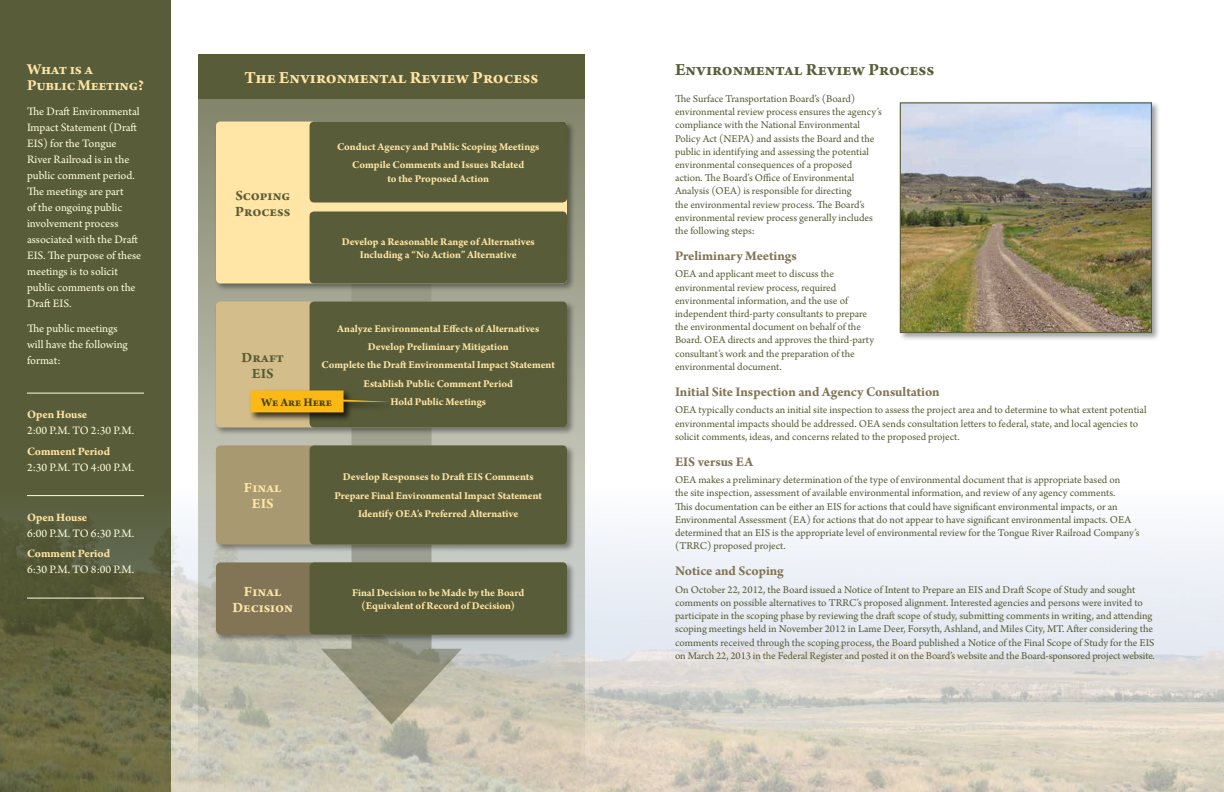
<style>
.page{position:relative;width:1224px;height:792px;background:#fff}
.page>*{position:absolute;margin:0;border:0;box-sizing:border-box;transform-origin:0 0}
.t1{font:700 18px "Arno Pro";color:#ffe5a6}
.t2{font:700 18px "Arno Pro";color:#585c38}
.t3{font:700 16px/16px "Arno Pro";letter-spacing:-.015em;color:#ffe5a6}
.t4{font:700 15px/16px "Arno Pro";color:#585c38}
.t5{font:700 15px/16px "Arno Pro";letter-spacing:-.005em;color:#ffe5a6;text-align:center}
.t6{font:700 14px "Arno Pro";color:#817555}
.t7{font:700 12.3px "Arno Pro";color:#3f401c}
.t8{font:12px/16px "Arno Pro";color:#fffcdd}
.t9{font:700 12px "Arno Pro";letter-spacing:.005em;color:#ffe5a6}
.t10{font:11px/13.2px "Arno Pro";color:#585c38}
.t11{font:700 11px/18.4px "Arno Pro";color:#ffe5a6;text-align:center}
</style>
<div class="page">
<div style="left:0;top:0;width:171px;height:792px;background:#585c38"></div>
<img style="left:0;top:496px;width:1224px;height:296px">
<svg style="left:198px;top:99px;width:387px;height:693px"></svg>
<svg style="left:352px;top:292px;width:80px;height:357px;fill:#9b9f8f"></svg>
<svg style="left:321px;top:649px;width:141px;height:75px"></svg>
<hr style="left:27px;top:393px;width:117px;height:1px;background:#fffcdd">
<hr style="left:27px;top:495px;width:117px;height:1px;background:#fffcdd">
<hr style="left:27px;top:598px;width:117px;height:1px;background:#fffcdd">
<div style="left:214px;top:119px;width:361px;height:173px;background:#000;opacity:.4"></div>
<div style="left:216px;top:122px;width:351px;height:162px;background:#ffe5a6;border-radius:4px"></div>
<div style="left:214px;top:299px;width:361px;height:137px;background:#000;opacity:.4"></div>
<div style="left:216px;top:302px;width:351px;height:126px;background:#d3be8b;border-radius:4px"></div>
<div style="left:214px;top:443px;width:361px;height:110px;background:#000;opacity:.4"></div>
<div style="left:216px;top:446px;width:351px;height:98px;background:#a99970;border-radius:4px"></div>
<div style="left:214px;top:560px;width:361px;height:83px;background:#000;opacity:.4"></div>
<div style="left:216px;top:562px;width:351px;height:72px;background:#817555;border-radius:4px"></div>
<div style="left:198px;top:54px;width:387px;height:45px;background:#585c38"></div>
<div style="left:310px;top:122px;width:257px;height:80px;background:#585c38;border-radius:4px"></div>
<div style="left:310px;top:212px;width:257px;height:72px;background:#585c38;border-radius:4px"></div>
<div style="left:310px;top:302px;width:257px;height:126px;background:#585c38;border-radius:4px"></div>
<div style="left:310px;top:446px;width:257px;height:98px;background:#585c38;border-radius:4px"></div>
<div style="left:310px;top:562px;width:257px;height:72px;background:#585c38;border-radius:4px"></div>
<div style="left:249px;top:388px;width:149px;height:34px;background:#000;opacity:.75"></div>
<svg style="left:251px;top:390px;width:139px;height:22px"></svg>
<div style="left:898px;top:100px;width:263px;height:242px;background:#000;opacity:.4"></div>
<img style="left:902px;top:104px;width:248px;height:227px">
<div style="left:900px;top:102px;width:252px;height:231px;border:1px solid #585c38"></div>
<h2 class="t3" style="left:27px;top:62px;width:119px">What is a<br>Public Meeting?</h2>
<p class="t8" style="left:27px;top:104px;width:116px">The Draft Environmental<br>Impact Statement (Draft<br>EIS) for the Tongue<br>River Railroad is in the public comment period.<br>The meetings are part<br>of the ongoing public involvement process associated with the Draft<br>EIS. The purpose of these meetings is to solicit public comments on the<br>Draft EIS.</p>
<p class="t8" style="left:27px;top:321px;width:102px">The public meetings will have the following format:</p>
<p class="t9" style="left:27px;top:408px;width:62px">Open House</p>
<p class="t8" style="left:27px;top:423px;width:109px">2:00 P.M. TO 2:30 P.M.</p>
<p class="t9" style="left:27px;top:444px;width:85px">Comment Period</p>
<p class="t8" style="left:27px;top:460px;width:109px">2:30 P.M. TO 4:00 P.M.</p>
<p class="t9" style="left:27px;top:510px;width:62px">Open House</p>
<p class="t8" style="left:27px;top:526px;width:109px">6:00 P.M. TO 6:30 P.M.</p>
<p class="t9" style="left:27px;top:547px;width:85px">Comment Period</p>
<p class="t8" style="left:27px;top:562px;width:109px">6:30 P.M. TO 8:00 P.M.</p>
<h1 class="t1" style="left:244px;top:67px;width:296px">The Environmental Review Process</h1>
<h3 class="t4" style="left:235px;top:188px;width:57px">Scoping<br>Process</h3>
<p class="t11" style="left:337px;top:138px;width:204px">Conduct Agency and Public Scoping Meetings<br>Compile Comments and Issues Related</p>
<p class="t11" style="left:388px;top:170px;width:103px">to the Proposed Action</p>
<p class="t11" style="left:342px;top:235px;width:195px;line-height:13.2px">Develop a Reasonable Range of Alternatives<br>Including a “No Action” Alternative</p>
<p class="t11" style="left:322px;top:320px;width:235px">Analyze Environmental Effects of Alternatives Develop Preliminary Mitigation<br>Complete the Draft Environmental Impact Statement Establish Public Comment Period<br>Hold Public Meetings</p>
<h3 class="t4" style="left:242px;top:350px;width:44px;text-align:center">Draft<br>EIS</h3>
<p class="t7" style="left:261px;top:395px;width:72px">We Are Here</p>
<h3 class="t5" style="left:244px;top:480px;width:39px">Final<br>EIS</h3>
<h3 class="t5" style="left:232px;top:584px;width:62px">Final<br>Decision</h3>
<p class="t11" style="left:334px;top:468px;width:209px">Develop Responses to Draft EIS Comments<br>Prepare Final Environmental Impact Statement<br>Identify OEA’s Preferred Alternative</p>
<p class="t11" style="left:352px;top:586px;width:174px;line-height:13.2px">Final Decision to be Made by the Board (Equivalent of Record of Decision)</p>
<h1 class="t2" style="left:675px;top:59px;width:261px">Environmental Review Process</h1>
<p class="t10" style="left:675px;top:93px;width:208px">The Surface Transportation Board’s (Board) environmental review process ensures the agency’s compliance with the National Environmental Policy Act (NEPA) and assists the Board and the public in identifying and assessing the potential environmental consequences of a proposed action. The Board’s Office of Environmental Analysis (OEA) is responsible for directing<br>the environmental review process. The Board’s environmental review process generally includes the following steps:</p>
<p class="t6" style="left:675px;top:247px;width:123px">Preliminary Meetings</p>
<p class="t10" style="left:675px;top:268px;width:201px">OEA and applicant meet to discuss the environmental review process, required environmental information, and the use of independent third-party consultants to prepare the environmental document on behalf of the Board. OEA directs and approves the third-party consultant’s work and the preparation of the environmental document.</p>
<p class="t6" style="left:675px;top:383px;width:266px">Initial Site Inspection and Agency Consultation</p>
<p class="t10" style="left:675px;top:404px;width:473px">OEA typically conducts an initial site inspection to assess the project area and to determine to what extent potential environmental impacts should be addressed. OEA sends consultation letters to federal, state, and local agencies to solicit comments, ideas, and concerns related to the proposed project.</p>
<p class="t6" style="left:675px;top:453px;width:80px">EIS versus EA</p>
<p class="t10" style="left:675px;top:474px;width:466px">OEA makes a preliminary determination of the type of environmental document that is appropriate based on<br>the site inspection, assessment of available environmental information, and review of any agency comments.<br>This documentation can be either an EIS for actions that could have significant environmental impacts, or an Environmental Assessment (EA) for actions that do not appear to have significant environmental impacts. OEA determined that an EIS is the appropriate level of environmental review for the Tongue River Railroad Company’s (TRRC) proposed project.</p>
<p class="t6" style="left:675px;top:563px;width:110px">Notice and Scoping</p>
<p class="t10" style="left:675px;top:583px;width:481px">On October 22, 2012, the Board issued a Notice of Intent to Prepare an EIS and Draft Scope of Study and sought comments on possible alternatives to TRRC’s proposed alignment. Interested agencies and persons were invited to participate in the scoping phase by reviewing the draft scope of study, submitting comments in writing, and attending scoping meetings held in November 2012 in Lame Deer, Forsyth, Ashland, and Miles City, MT. After considering the comments received through the scoping process, the Board published a Notice of the Final Scope of Study for the EIS on March 22, 2013 in the Federal Register and posted it on the Board’s website and the Board-sponsored project website.</p>
</div>
